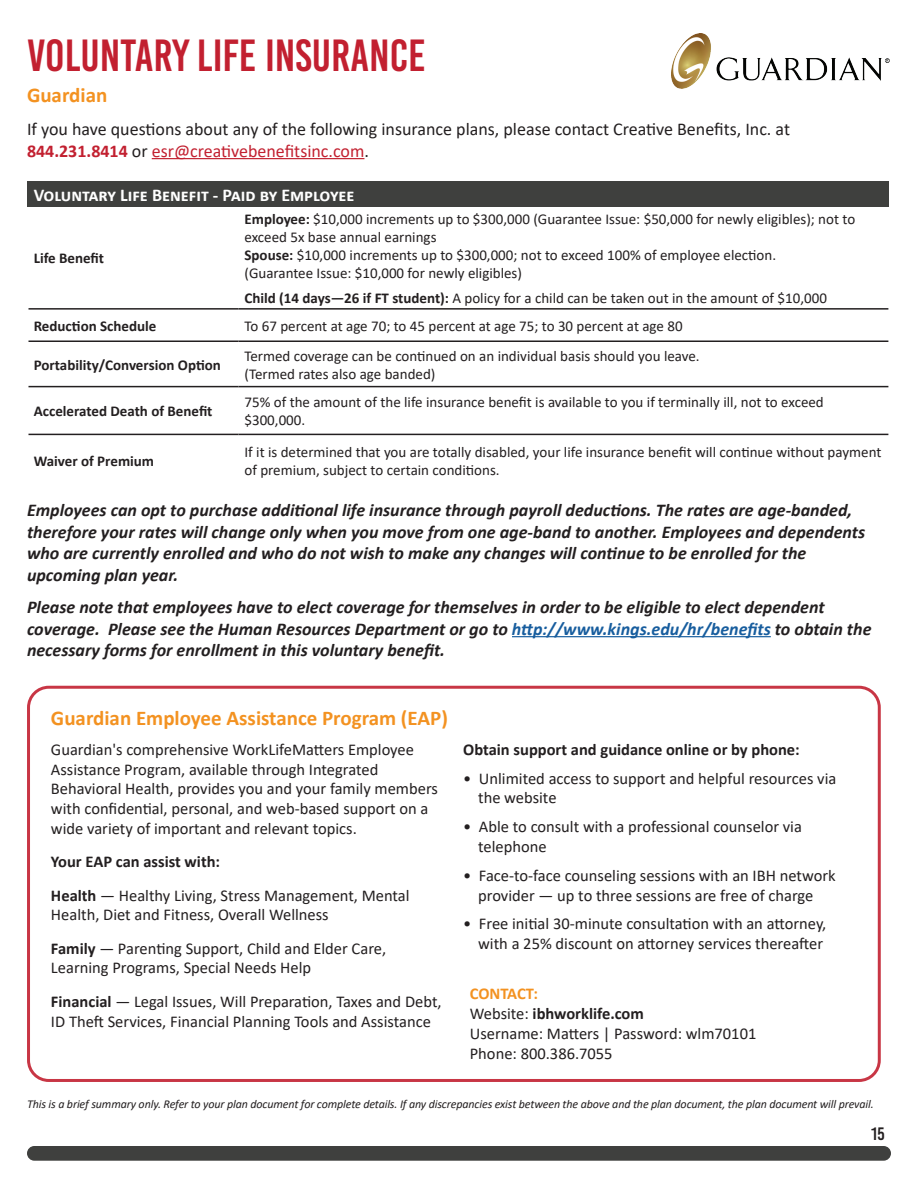
<style>
.page{position:relative;width:918px;height:1188px;background:#fff}
.page>*{position:absolute;margin:0;border:0;box-sizing:border-box;transform-origin:0 0}
.t1{font:45px "Bebas Kai";color:#c22030}
.t2{font:700 21px "Calibri";color:#f39221}
.t3{font:italic 700 18px/21.6px "Calibri";color:#231f20}
.t4{font:18px/21.6px "Calibri";color:#231f20}
.t5{font:700 18px "Calibri";color:#fff}
.t6{font:18px "Bebas Kai";color:#231f20}
.t7{font:16.5px/19.8px "Calibri";color:#231f20}
.t8{font:700 16.5px "Calibri";color:#231f20}
.t9{font:15px/18px "Calibri";color:#231f20}
.t10{font:700 15px "Calibri";color:#231f20}
.t11{font:italic 12px "Calibri";letter-spacing:-.01em;color:#231f20}
.s1{font-weight:700;color:#c22030}
.s2{color:#c22030}
.s3{font-weight:700}
.s4{color:#175d9e}
.s5{font-weight:700;color:#f39221}
</style>
<div class="page">
<div style="left:27px;top:1146px;width:864px;height:15px;background:#3f403e;border-radius:7px"></div>
<hr style="left:152px;top:158px;width:212px;height:1px;background:#c22030">
<hr style="left:512px;top:636px;width:259px;height:1px;background:#175d9e">
<div style="left:28px;top:181px;width:861px;height:26px;background:#3f403e"></div>
<hr style="left:28px;top:308px;width:210px;height:2px;background:#231f20">
<hr style="left:238px;top:308px;width:650px;height:2px;background:#231f20">
<hr style="left:28px;top:340px;width:210px;height:2px;background:#231f20">
<hr style="left:238px;top:340px;width:650px;height:2px;background:#231f20">
<hr style="left:28px;top:386px;width:210px;height:1px;background:#231f20">
<hr style="left:238px;top:386px;width:650px;height:1px;background:#231f20">
<hr style="left:28px;top:434px;width:210px;height:1px;background:#231f20">
<hr style="left:238px;top:434px;width:650px;height:1px;background:#231f20">
<img style="left:671px;top:33px;width:219px;height:56px">
<div style="left:27px;top:686px;width:854px;height:396px;border:3px solid #c22030;border-radius:20px"></div>
<h1 class="t1" style="left:27px;top:31px;width:400px">VOLUNTARY LIFE INSURANCE</h1>
<p class="t2" style="left:27px;top:81px;width:82px">Guardian</p>
<p class="t4" style="left:27px;top:118px;width:765px">If you have questions about any of the following insurance plans, please contact Creative Benefits, Inc. at<br><span class="s1">844.231.8414</span> or <span class="s2">esr@creativebenefitsinc.com</span>.</p>
<p class="t5" style="left:34px;top:182px;width:322px">Voluntary Life Benefit - Paid by Employee</p>
<p class="t10" style="left:34px;top:248px;width:72px">Life Benefit</p>
<p class="t9" style="left:244px;top:210px;width:612px"><span class="s3">Employee:</span> $10,000 increments up to $300,000 (Guarantee Issue: $50,000 for newly eligibles); not to exceed 5x base annual earnings<br><span class="s3">Spouse:</span> $10,000 increments up to $300,000; not to exceed 100% of employee election.<br>(Guarantee Issue: $10,000 for newly eligibles)</p>
<p class="t9" style="left:244px;top:288px;width:584px"><span class="s3">Child (14 days—26 if FT student):</span> A policy for a child can be taken out in the amount of $10,000</p>
<p class="t10" style="left:34px;top:315px;width:124px">Reduction Schedule</p>
<p class="t9" style="left:245px;top:316px;width:440px">To 67 percent at age 70; to 45 percent at age 75; to 30 percent at age 80</p>
<p class="t10" style="left:34px;top:354px;width:189px">Portability/Conversion Option</p>
<p class="t9" style="left:245px;top:346px;width:457px">Termed coverage can be continued on an individual basis should you leave. (Termed rates also age banded)</p>
<p class="t10" style="left:34px;top:401px;width:180px">Accelerated Death of Benefit</p>
<p class="t9" style="left:245px;top:393px;width:581px">75% of the amount of the life insurance benefit is available to you if terminally ill, not to exceed $300,000.</p>
<p class="t10" style="left:34px;top:450px;width:122px">Waiver of Premium</p>
<p class="t9" style="left:245px;top:443px;width:638px">If it is determined that you are totally disabled, your life insurance benefit will continue without payment of premium, subject to certain conditions.</p>
<p class="t3" style="left:27px;top:499px;width:840px">Employees can opt to purchase additional life insurance through payroll deductions. The rates are age-banded, therefore your rates will change only when you move from one age-band to another. Employees and dependents who are currently enrolled and who do not wish to make any changes will continue to be enrolled for the upcoming plan year.</p>
<p class="t3" style="left:27px;top:596px;width:846px">Please note that employees have to elect coverage for themselves in order to be eligible to elect dependent coverage. Please see the Human Resources Department or go to <span class="s4">http://www.kings.edu/hr/benefits</span> to obtain the necessary forms for enrollment in this voluntary benefit.</p>
<p class="t2" style="left:51px;top:704px;width:398px">Guardian Employee Assistance Program (EAP)</p>
<p class="t7" style="left:51px;top:739px;width:388px">Guardian's comprehensive WorkLifeMatters Employee Assistance Program, available through Integrated Behavioral Health, provides you and your family members with confidential, personal, and web-based support on a wide variety of important and relevant topics.</p>
<p class="t7" style="left:51px;top:845px;width:360px;line-height:33.3px"><span class="s3">Your EAP can assist with:<br>Health</span> — Healthy Living, Stress Management, Mental</p>
<p class="t7" style="left:51px;top:898px;width:337px;line-height:33.3px">Health, Diet and Fitness, Overall Wellness<br><span class="s3">Family</span> — Parenting Support, Child and Elder Care,</p>
<p class="t7" style="left:51px;top:951px;width:392px;line-height:33.3px">Learning Programs, Special Needs Help<br><span class="s3">Financial</span> — Legal Issues, Will Preparation, Taxes and Debt,</p>
<p class="t7" style="left:51px;top:1011px;width:381px">ID Theft Services, Financial Planning Tools and Assistance</p>
<p class="t8" style="left:463px;top:738px;width:338px">Obtain support and guidance online or by phone:</p>
<p class="t7" style="left:478px;top:768px;width:360px;text-indent:-15px">• Unlimited access to support and helpful resources via the website</p>
<p class="t7" style="left:478px;top:816px;width:325px;text-indent:-15px">• Able to consult with a professional counselor via telephone</p>
<p class="t7" style="left:463px;top:865px;width:374px;text-align:center">• Face-to-face counseling sessions with an IBH network provider — up to three sessions are free of charge</p>
<p class="t7" style="left:463px;top:914px;width:365px;text-align:right">• Free initial 30-minute consultation with an attorney, with a 25% discount on attorney services thereafter</p>
<p class="t7" style="left:470px;top:984px;width:288px"><span class="s5">CONTACT:<br></span>Website: <span class="s3">ibhworklife.com<br></span>Username: Matters | Password: wlm70101<br>Phone: 800.386.7055</p>
<p class="t11" style="left:27px;top:1095px;width:848px">This is a brief summary only. Refer to your plan document for complete details. If any discrepancies exist between the above and the plan document, the plan document will prevail.</p>
<p class="t6" style="left:871px;top:1124px;width:15px">15</p>
</div>
